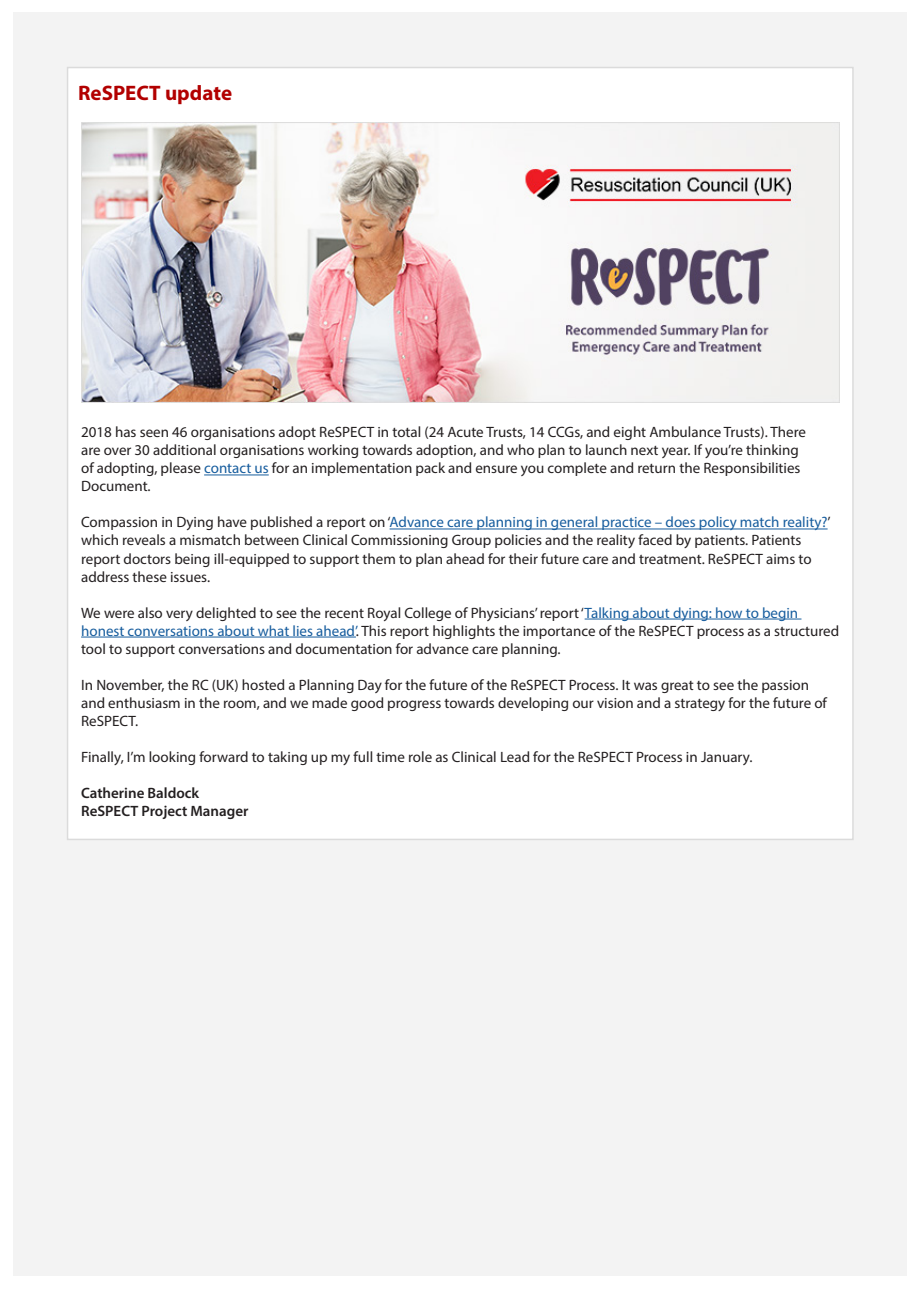
<style>
.page{position:relative;width:919px;height:1289px;background:#fff}
.page>*{position:absolute;margin:0;border:0;box-sizing:border-box;transform-origin:0 0}
.t1{font:700 21px "Myriad Pro";color:#b20000}
.t2{font:15px/18px "Myriad Pro";color:#231f20}
.t3{font:600 15px "Myriad Pro";color:#231f20}
.s1{color:#175d9e}
</style>
<div class="page">
<div style="left:13px;top:13px;width:893px;height:1263px;background:#f3f3f3"></div>
<div style="left:67px;top:67px;width:786px;height:773px;background:#fff;border:2px solid #dbdbdb"></div>
<hr style="left:204px;top:474px;width:65px;height:1px;background:#175d9e">
<hr style="left:389px;top:528px;width:438px;height:1px;background:#175d9e">
<hr style="left:584px;top:618px;width:217px;height:1px;background:#175d9e">
<hr style="left:81px;top:636px;width:275px;height:1px;background:#175d9e">
<img style="left:81px;top:122px;width:758px;height:280px">
<p class="t1" style="left:78px;top:79px;width:155px">ReSPECT update</p>
<p class="t2" style="left:81px;top:423px;width:726px">2018 has seen 46 organisations adopt ReSPECT in total (24 Acute Trusts, 14 CCGs, and eight Ambulance Trusts). There are over 30 additional organisations working towards adoption, and who plan to launch next year. If you’re thinking of adopting, please <span class="s1">contact us</span> for an implementation pack and ensure you complete and return the Responsibilities Document.</p>
<p class="t2" style="left:81px;top:513px;width:751px">Compassion in Dying have published a report on ‘<span class="s1">Advance care planning in general practice – does policy match reality?</span>’ which reveals a mismatch between Clinical Commissioning Group policies and the reality faced by patients. Patients report doctors being ill-equipped to support them to plan ahead for their future care and treatment. ReSPECT aims to address these issues.</p>
<p class="t2" style="left:81px;top:603px;width:759px">We were also very delighted to see the recent Royal College of Physicians’ report ‘<span class="s1">Talking about dying: how to begin honest conversations about what lies ahead’</span>. This report highlights the importance of the ReSPECT process as a structured tool to support conversations and documentation for advance care planning.</p>
<p class="t2" style="left:81px;top:675px;width:747px">In November, the RC (UK) hosted a Planning Day for the future of the ReSPECT Process. It was great to see the passion and enthusiasm in the room, and we made good progress towards developing our vision and a strategy for the future of<br>ReSPECT.</p>
<p class="t2" style="left:81px;top:747px;width:672px">Finally, I’m looking forward to taking up my full time role as Clinical Lead for the ReSPECT Process in January.</p>
<p class="t3" style="left:81px;top:783px;width:120px">Catherine Baldock</p>
<p class="t3" style="left:81px;top:801px;width:169px">ReSPECT Project Manager</p>
</div>
